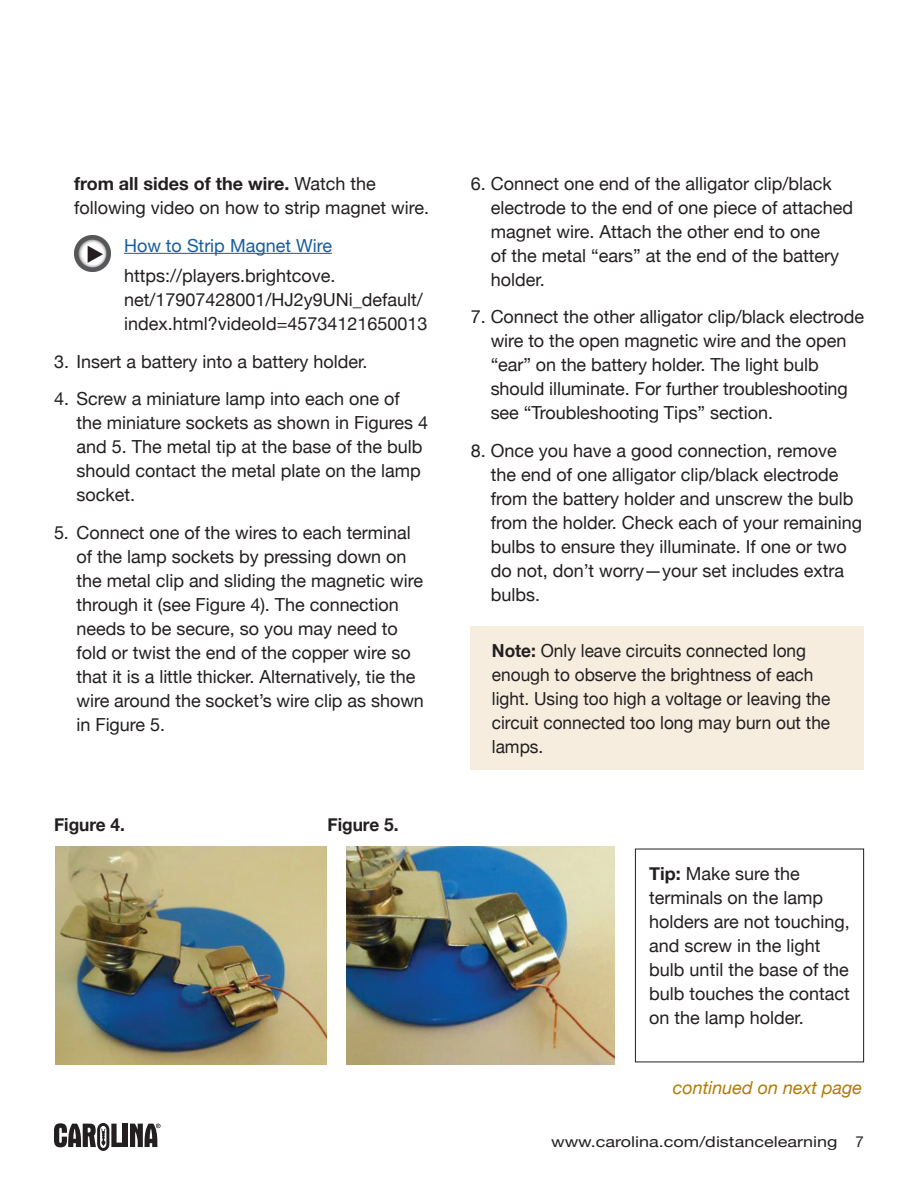
<style>
.page{position:relative;width:918px;height:1188px;background:#fff}
.page>*{position:absolute;margin:0;border:0;box-sizing:border-box;transform-origin:0 0}
.t1{font:18px/24px "Helvetica Neue";color:#231f20}
.t2{font:18px/24px "Helvetica Neue";color:#231f20;scale:.96 1}
.t3{font:18px "Helvetica Neue";color:#175d9e}
.t4{font:italic 18px "Helvetica Neue";color:#af7b06}
.t5{font:700 18px "Helvetica Neue";color:#231f20;scale:.96 1}
.t6{font:15px "Helvetica Neue";color:#231f20;scale:1.2 1}
.s1{font-weight:700}
</style>
<div class="page">
<div style="left:123px;top:1124px;width:5px;height:23px;background:#231f20"></div>
<svg style="left:54px;top:1123px;width:68px;height:28px"></svg>
<svg style="left:130px;top:1124px;width:31px;height:23px"></svg>
<hr style="left:124px;top:253px;width:208px;height:1px;background:#175d9e">
<div style="left:635px;top:849px;width:229px;height:213px;border:1px solid #231f20"></div>
<img style="left:55px;top:847px;width:272px;height:217px">
<img style="left:346px;top:847px;width:269px;height:217px">
<img style="left:75px;top:236px;width:35px;height:36px">
<div style="left:471px;top:626px;width:393px;height:144px;background:#f6edde"></div>
<p class="t1" style="left:74px;top:173px;width:356px"><span class="s1">from all sides of the wire.</span> Watch the following video on how to strip magnet wire.</p>
<p class="t3" style="left:124px;top:232px;width:210px">How to Strip Magnet Wire</p>
<p class="t1" style="left:124px;top:265px;width:305px">https://players.brightcove. net/17907428001/HJ2y9UNi_default/ index.html?videoId=45734121650013</p>
<p class="t1" style="left:54px;top:350px;width:315px">3. Insert a battery into a battery holder.</p>
<p class="t1" style="left:76px;top:388px;width:353px;text-indent:-22px">4. Screw a miniature lamp into each one of the miniature sockets as shown in Figures 4 and 5. The metal tip at the base of the bulb should contact the metal plate on the lamp socket.</p>
<p class="t1" style="left:76px;top:521px;width:349px;text-indent:-22px">5. Connect one of the wires to each terminal of the lamp sockets by pressing down on the metal clip and sliding the magnetic wire through it (see Figure 4). The connection needs to be secure, so you may need to fold or twist the end of the copper wire so that it is a little thicker. Alternatively, tie the wire around the socket’s wire clip as shown in Figure 5.</p>
<p class="t5" style="left:54px;top:810px;width:76px">Figure 4.</p>
<p class="t5" style="left:327px;top:810px;width:76px">Figure 5.</p>
<p class="t1" style="left:491px;top:172px;width:364px;text-indent:-20px">6. Connect one end of the alligator clip/black electrode to the end of one piece of attached magnet wire. Attach the other end to one<br>of the metal “ears” at the end of the battery holder.</p>
<p class="t1" style="left:491px;top:306px;width:375px;text-indent:-20px">7. Connect the other alligator clip/black electrode wire to the open magnetic wire and the open “ear” on the battery holder. The light bulb should illuminate. For further troubleshooting see “Troubleshooting Tips” section.</p>
<p class="t1" style="left:491px;top:439px;width:373px;text-indent:-20px">8. Once you have a good connection, remove the end of one alligator clip/black electrode from the battery holder and unscrew the bulb from the holder. Check each of your remaining bulbs to ensure they illuminate. If one or two do not, don’t worry—your set includes extra bulbs.</p>
<p class="t2" style="left:492px;top:640px;width:354px"><span class="s1">Note:</span> Only leave circuits connected long enough to observe the brightness of each light. Using too high a voltage or leaving the circuit connected too long may burn out the lamps.</p>
<p class="t1" style="left:649px;top:863px;width:202px"><span class="s1">Tip:</span> Make sure the terminals on the lamp holders are not touching, and screw in the light bulb until the base of the bulb touches the contact on the lamp holder.</p>
<p class="t4" style="left:673px;top:1074px;width:191px">continued on next page</p>
<p class="t6" style="left:551px;top:1131px;width:262px">www.carolina.com/distancelearning 7</p>
</div>
